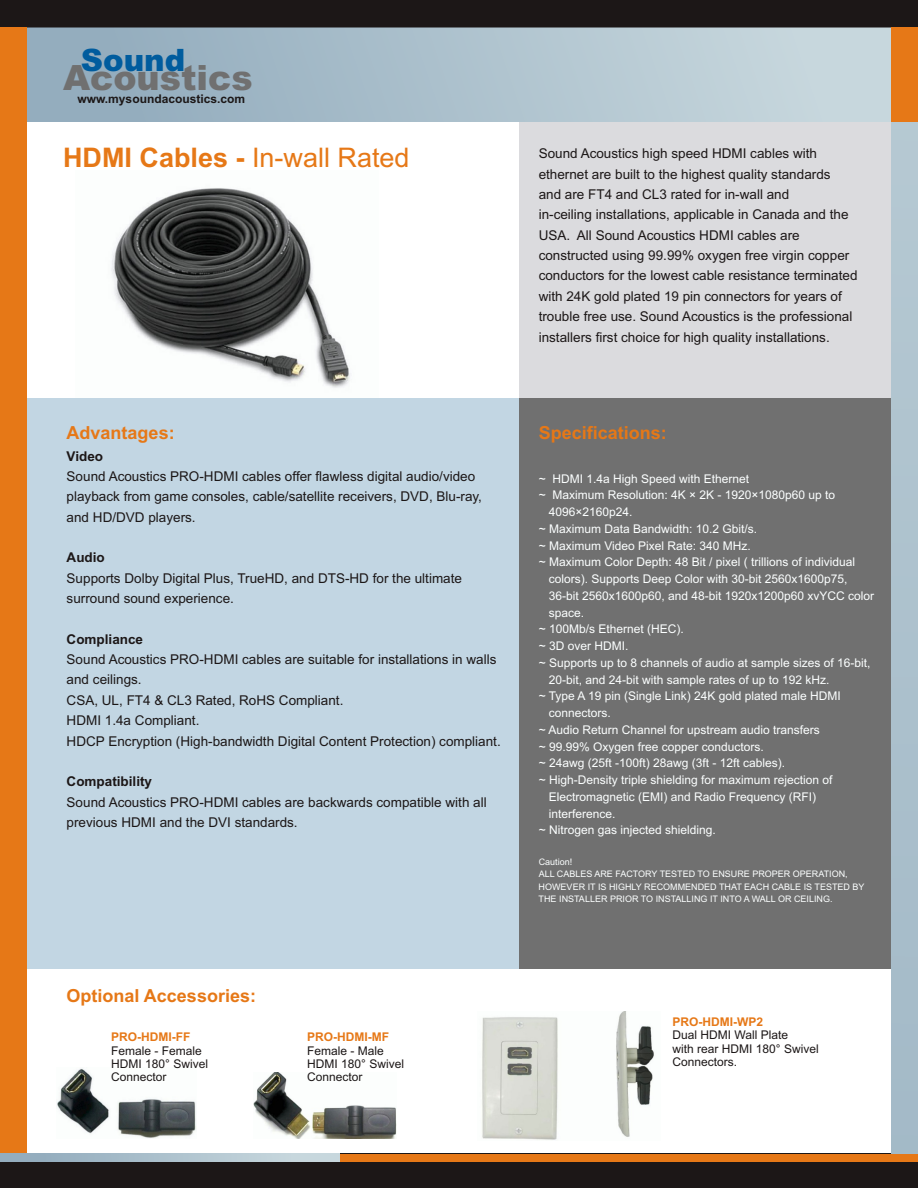
<style>
.page{position:relative;width:918px;height:1188px;background:#fff}
.page>*{position:absolute;margin:0;border:0;box-sizing:border-box;transform-origin:0 0}
.t1{font:italic 900 34.8px "Arial";color:#707070}
.t2{font:italic 900 30.9px "Arial";color:#005c9e}
.t3{font:27px "Arial";color:#e67817}
.t4{font:700 18px "Arial";color:#e67817}
.t5{font:13.5px/20.4px "Arial";color:#1c1717}
.t6{font:700 13.5px "Arial";color:#1c1717}
.t7{font:12px "Arial";color:#fcffff}
.t8{font:12px/13.4px "Arial";color:#1c1717}
.t9{font:700 12px "Arial";color:#e67817}
.t10{font:700 12px "Arial";color:#1c1717}
.t11{font:9px/12.6px "Arial";color:#fcffff}
.s1{font-weight:700}
</style>
<div class="page">
<img style="left:111px;top:188px;width:240px;height:200px">
<div style="left:519px;top:111px;width:390px;height:293px;background:#dbdbde"></div>
<div style="left:14px;top:399px;width:895px;height:570px;background:#c2d6e3"></div>
<div style="left:519px;top:399px;width:390px;height:570px;background:#707070"></div>
<div style="left:0;top:25px;width:897px;height:96px;background:linear-gradient(to right,#8da7ba,#cbdbe0)"></div>
<hr style="left:0;top:27px;width:918px;height:1px;background:#1c1717">
<div style="left:0;top:1154px;width:918px;height:34px;background:#1c1717"></div>
<div style="left:891px;top:24px;width:27px;height:1137px;background:#acc1cd"></div>
<div style="left:0;top:24px;width:27px;height:1136px;background:#e67817"></div>
<div style="left:329px;top:1154px;width:589px;height:7px;background:#e67817"></div>
<svg style="left:0;top:1154px;width:340px;height:7px;background:#adc2cd"></svg>
<div style="left:891px;top:24px;width:27px;height:97px;background:#e67817"></div>
<div style="left:0;top:0;width:918px;height:27px;background:#1c1717"></div>
<img style="left:57px;top:1068px;width:140px;height:70px">
<img style="left:254px;top:1073px;width:143px;height:65px">
<img style="left:482px;top:1011px;width:172px;height:129px">
<h2 class="t2" style="left:81px;top:49px;width:106px">Sound</h2>
<h1 class="t1" style="left:63px;top:65px;width:191px">Acoustics</h1>
<p class="t10" style="left:77px;top:94px;width:169px">www.mysoundacoustics.com</p>
<h3 class="t3" style="left:63px;top:148px;width:348px"><span class="s1">HDMI Cables -</span> In-wall Rated</h3>
<h3 class="t4" style="left:67px;top:426px;width:110px">Advantages:</h3>
<p class="t6" style="left:67px;top:451px;width:38px">Video</p>
<p class="t5" style="left:67px;top:467px;width:417px">Sound Acoustics PRO-HDMI cables offer flawless digital audio/video playback from game consoles, cable/satellite receivers, DVD, Blu-ray, and HD/DVD players.</p>
<p class="t6" style="left:67px;top:552px;width:40px">Audio</p>
<p class="t5" style="left:67px;top:569px;width:397px">Supports Dolby Digital Plus, TrueHD, and DTS-HD for the ultimate surround sound experience.</p>
<p class="t6" style="left:67px;top:634px;width:78px">Compliance</p>
<p class="t5" style="left:67px;top:650px;width:436px">Sound Acoustics PRO-HDMI cables are suitable for installations in walls and ceilings.<br>CSA, UL, FT4 &amp; CL3 Rated, RoHS Compliant.<br>HDMI 1.4a Compliant.<br>HDCP Encryption (High-bandwidth Digital Content Protection) compliant.</p>
<p class="t6" style="left:67px;top:776px;width:87px">Compatibility</p>
<p class="t5" style="left:67px;top:793px;width:422px">Sound Acoustics PRO-HDMI cables are backwards compatible with all previous HDMI and the DVI standards.</p>
<h3 class="t4" style="left:67px;top:989px;width:191px">Optional Accessories:</h3>
<p class="t9" style="left:111px;top:1033px;width:81px">PRO-HDMI-FF</p>
<p class="t8" style="left:111px;top:1045px;width:98px">Female - Female<br>HDMI 180° Swivel<br>Connector</p>
<p class="t9" style="left:307px;top:1033px;width:83px">PRO-HDMI-MF</p>
<p class="t8" style="left:307px;top:1045px;width:98px">Female - Male<br>HDMI 180° Swivel<br>Connector</p>
<p class="t5" style="left:539px;top:145px;width:320px">Sound Acoustics high speed HDMI cables with ethernet are built to the highest quality standards<br>and are FT4 and CL3 rated for in-wall and<br>in-ceiling installations, applicable in Canada and the USA. All Sound Acoustics HDMI cables are constructed using 99.99% oxygen free virgin copper conductors for the lowest cable resistance terminated with 24K gold plated 19 pin connectors for years of trouble free use. Sound Acoustics is the professional installers first choice for high quality installations.</p>
<h3 class="t4" style="left:539px;top:426px;width:130px">Specifications:</h3>
<p class="t7" style="left:539px;top:474px;width:212px">~ HDMI 1.4a High Speed with Ethernet</p>
<p class="t7" style="left:539px;top:491px;width:298px">~ Maximum Resolution: 4K × 2K - 1920×1080p60 up to</p>
<p class="t7" style="left:549px;top:507px;width:85px">4096×2160p24.</p>
<p class="t7" style="left:539px;top:524px;width:220px">~ Maximum Data Bandwidth: 10.2 Gbit/s.</p>
<p class="t7" style="left:539px;top:541px;width:214px">~ Maximum Video Pixel Rate: 340 MHz.</p>
<p class="t7" style="left:539px;top:558px;width:318px">~ Maximum Color Depth: 48 Bit / pixel ( trillions of individual</p>
<p class="t7" style="left:549px;top:574px;width:300px">colors). Supports Deep Color with 30-bit 2560x1600p75,</p>
<p class="t7" style="left:549px;top:591px;width:327px">36-bit 2560x1600p60, and 48-bit 1920x1200p60 xvYCC color</p>
<p class="t7" style="left:549px;top:608px;width:37px">space.</p>
<p class="t7" style="left:539px;top:625px;width:147px">~ 100Mb/s Ethernet (HEC).</p>
<p class="t7" style="left:539px;top:641px;width:91px">~ 3D over HDMI.</p>
<p class="t7" style="left:539px;top:658px;width:333px">~ Supports up to 8 channels of audio at sample sizes of 16-bit,</p>
<p class="t7" style="left:549px;top:675px;width:282px">20-bit, and 24-bit with sample rates of up to 192 kHz.</p>
<p class="t7" style="left:539px;top:692px;width:304px">~ Type A 19 pin (Single Link) 24K gold plated male HDMI</p>
<p class="t7" style="left:549px;top:708px;width:64px">connectors.</p>
<p class="t7" style="left:539px;top:725px;width:283px">~ Audio Return Channel for upstream audio transfers</p>
<p class="t7" style="left:539px;top:742px;width:227px">~ 99.99% Oxygen free copper conductors.</p>
<p class="t7" style="left:539px;top:759px;width:248px">~ 24awg (25ft -100ft) 28awg (3ft - 12ft cables).</p>
<p class="t7" style="left:539px;top:775px;width:295px">~ High-Density triple shielding for maximum rejection of</p>
<p class="t7" style="left:549px;top:792px;width:269px">Electromagnetic (EMI) and Radio Frequency (RFI)</p>
<p class="t7" style="left:549px;top:809px;width:68px">interference.</p>
<p class="t7" style="left:539px;top:826px;width:179px">~ Nitrogen gas injected shielding.</p>
<p class="t11" style="left:539px;top:856px;width:327px">Caution!<br>ALL CABLES ARE FACTORY TESTED TO ENSURE PROPER OPERATION, HOWEVER IT IS HIGHLY RECOMMENDED THAT EACH CABLE IS TESTED BY THE INSTALLER PRIOR TO INSTALLING IT INTO A WALL OR CEILING.</p>
<p class="t9" style="left:673px;top:1017px;width:92px">PRO-HDMI-WP2</p>
<p class="t8" style="left:673px;top:1030px;width:148px">Dual HDMI Wall Plate<br>with rear HDMI 180° Swivel<br>Connectors.</p>
</div>
